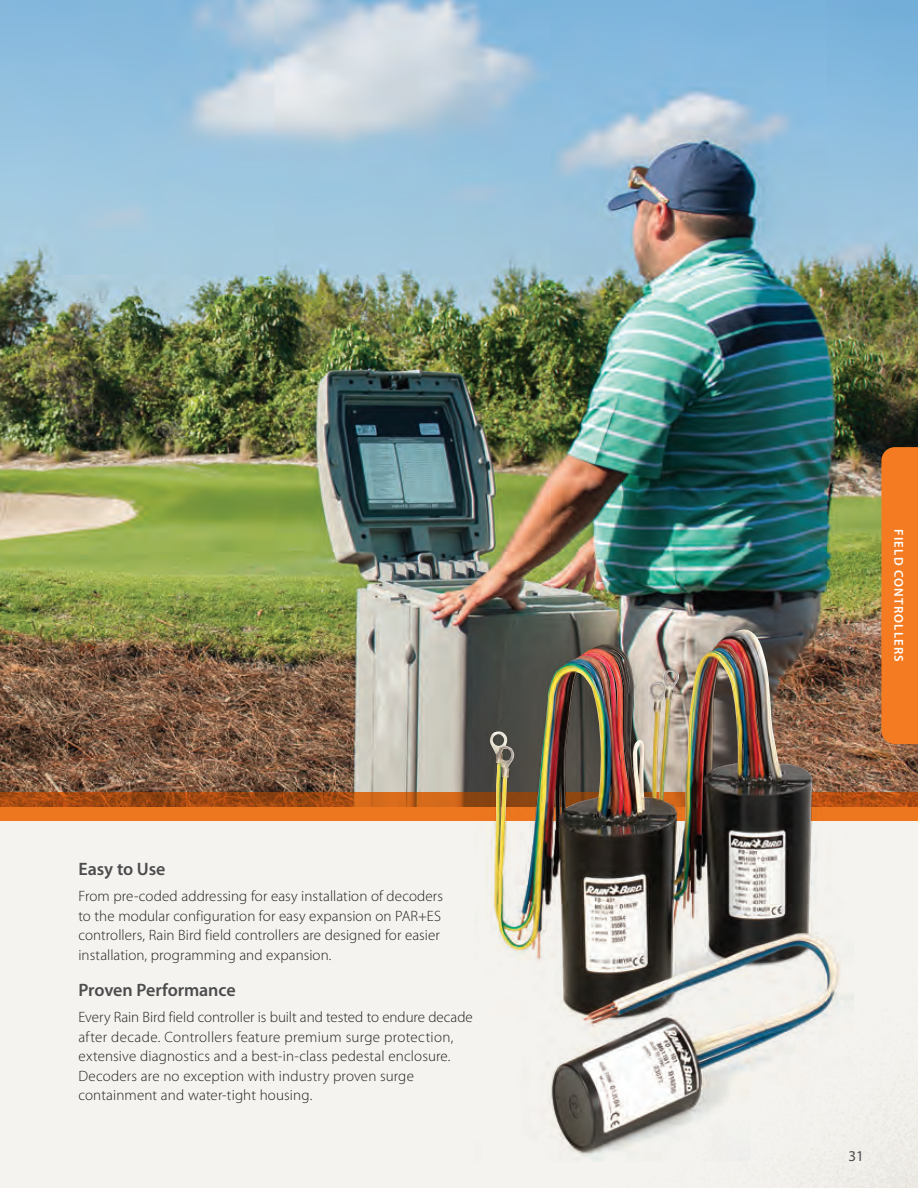
<style>
.page{position:relative;width:918px;height:1188px;background:#fff}
.page>*{position:absolute;margin:0;border:0;box-sizing:border-box;transform-origin:0 0}
.t1{font:600 18px "Myriad Pro";letter-spacing:-.005em;color:#4b4c4d}
.t2{font:300 15px/19.5px "Myriad Pro";letter-spacing:.01em;color:#231f20}
.t3{font:15px "Myriad Pro";color:#4b4c4d}
.t4{font:600 12.75px "Myriad Pro";letter-spacing:.09em;color:#fff}
</style>
<div class="page">
<img style="left:0;top:0;width:918px;height:1188px">
<svg style="left:0;top:792px;width:918px;height:29px;background:#cb6219"></svg>
<img style="left:474px;top:609px;width:380px;height:573px">
<img style="left:490px;top:630px;width:254px;height:302px">
<div style="left:881px;top:447px;width:37px;height:297px;background:#f47b21"></div>
<p class="t1" style="left:78px;top:859px;width:88px">Easy to Use</p>
<p class="t2" style="left:78px;top:887px;width:366px">From pre-coded addressing for easy installation of decoders to the modular configuration for easy expansion on PAR+ES controllers, Rain Bird field controllers are designed for easier installation, programming and expansion.</p>
<p class="t1" style="left:78px;top:980px;width:159px">Proven Performance</p>
<p class="t2" style="left:78px;top:1008px;width:396px">Every Rain Bird field controller is built and tested to endure decade after decade. Controllers feature premium surge protection, extensive diagnostics and a best-in-class pedestal enclosure.<br>Decoders are no exception with industry proven surge containment and water‑tight housing.</p>
<p class="t4" style="left:906px;top:529px;width:134px;rotate:90deg">FIELD CONTROLLERS</p>
<p class="t3" style="left:849px;top:1148px;width:17px">31</p>
</div>
